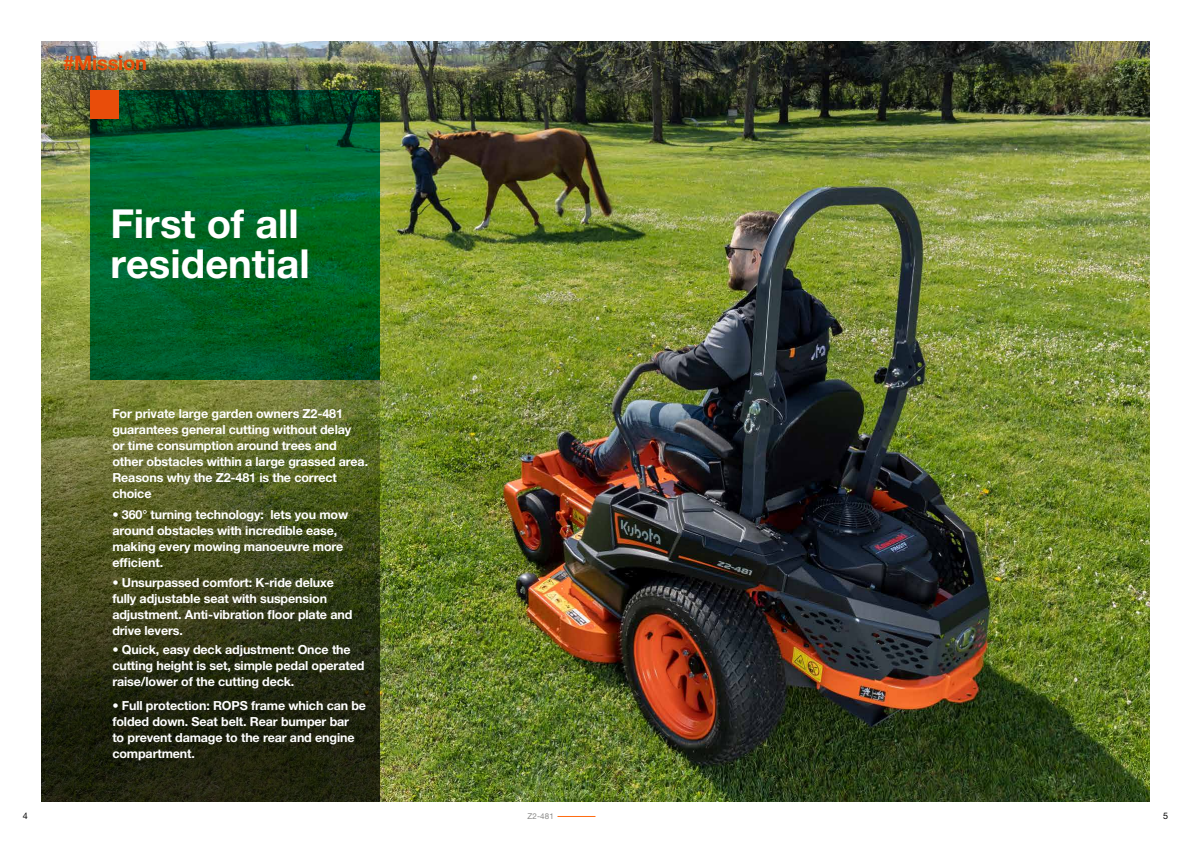
<style>
.page{position:relative;width:1191px;height:842px;background:#fff}
.page>*{position:absolute;margin:0;border:0;box-sizing:border-box;transform-origin:0 0}
.t1{font:700 40px/40px "Helvetica Neue LT Pro";color:#fff}
.t2{font:700 20px "Helvetica Neue LT Pro";letter-spacing:-.01em;color:#e94d0a}
.t3{font:700 12.5px/16px "Helvetica Neue LT Pro";letter-spacing:-.01em;color:#fff}
.t4{font:9px "Helvetica Neue LT Pro";color:#000}
.t5{font:8px "Helvetica Neue LT Pro";color:#878786}
</style>
<div class="page">
<hr style="left:557px;top:816px;width:38px;height:1px;background:#ff6c11">
<img style="left:42px;top:42px;width:1107px;height:759px">
<svg style="left:42px;top:279px;width:338px;height:522px;background:#43491e"></svg>
<svg style="left:91px;top:91px;width:289px;height:289px;background:#005d28"></svg>
<div style="left:91px;top:91px;width:28px;height:28px;background:#e94d0a"></div>
<h2 class="t2" style="left:63px;top:50px;width:85px">#Mission</h2>
<h1 class="t1" style="left:111px;top:203px;width:201px">First of all residential</h1>
<p class="t3" style="left:112px;top:405px;width:257px">For private large garden owners Z2-481 guarantees general cutting without delay<br>or time consumption around trees and other obstacles within a large grassed area.<br>Reasons why the Z2-481 is the correct choice</p>
<p class="t3" style="left:112px;top:506px;width:237px">• 360° turning technology: lets you mow around obstacles with incredible ease, making every mowing manoeuvre more efficient.</p>
<p class="t3" style="left:112px;top:574px;width:241px">• Unsurpassed comfort: K-ride deluxe fully adjustable seat with suspension adjustment. Anti-vibration floor plate and drive levers.</p>
<p class="t3" style="left:112px;top:641px;width:253px">• Quick, easy deck adjustment: Once the cutting height is set, simple pedal operated raise/lower of the cutting deck.</p>
<p class="t3" style="left:112px;top:697px;width:255px">• Full protection: ROPS frame which can be folded down. Seat belt. Rear bumper bar<br>to prevent damage to the rear and engine compartment.</p>
<p class="t4" style="left:23px;top:811px;width:7px">4</p>
<p class="t5" style="left:527px;top:812px;width:28px">Z2-481</p>
<p class="t4" style="left:1163px;top:811px;width:7px">5</p>
</div>
